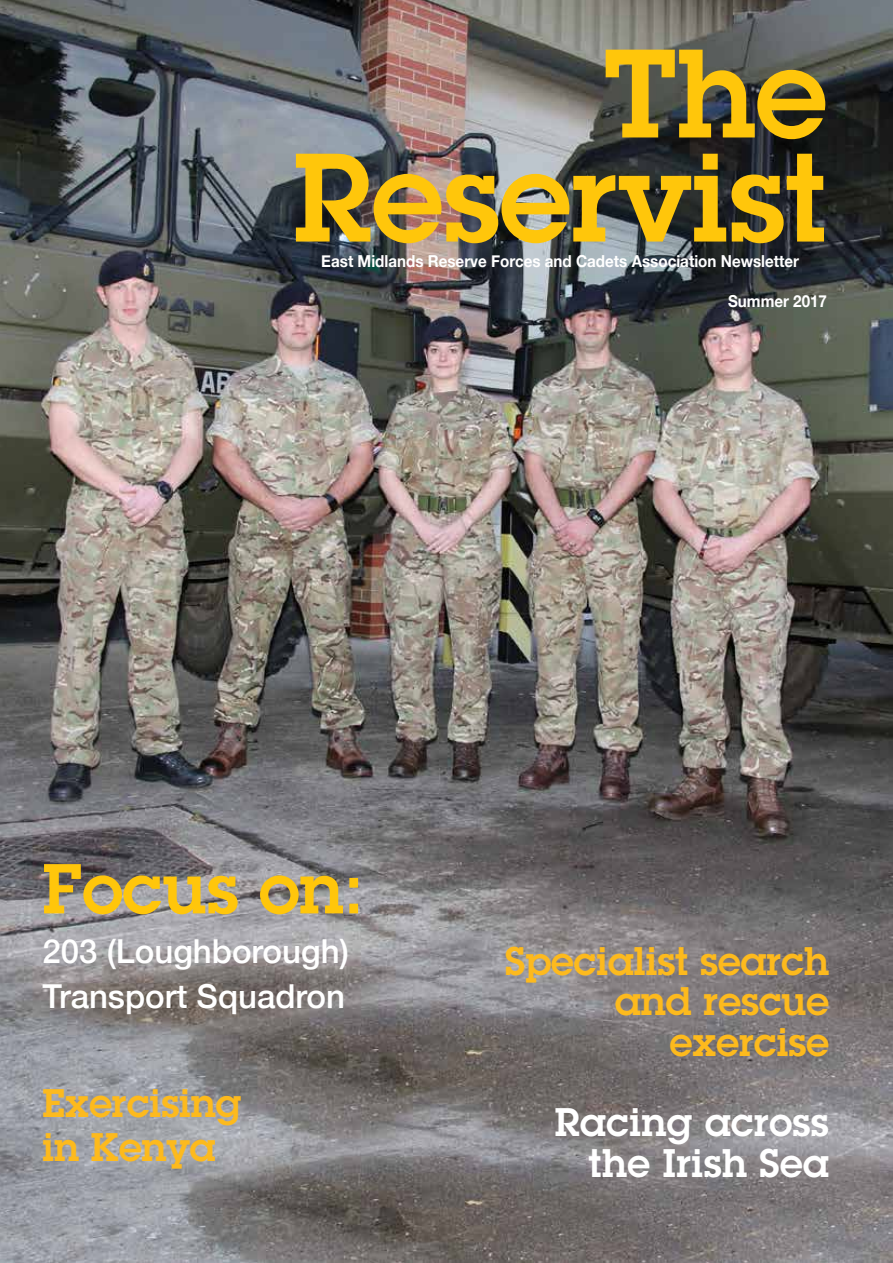
<style>
.page{position:relative;width:893px;height:1263px;background:#fff}
.page>*{position:absolute;margin:0;border:0;box-sizing:border-box;transform-origin:0 0}
.t1{font:600 123px/104.1px "Lubalin Graph";color:#ffc60b;text-align:right}
.t2{font:600 69px "Lubalin Graph";color:#ffc60b}
.t3{font:600 39px/40.5px "Lubalin Graph";color:#fdba1d;text-align:right}
.t4{font:600 39px/40.5px "Lubalin Graph";letter-spacing:.01em;color:#fff;text-align:right}
.t5{font:500 33px/45px "Helvetica Neue";color:#fff}
.t6{font:700 16.5px "Helvetica Neue";color:#fff;scale:.92 1}
</style>
<div class="page">
<img style="left:0;top:0;width:893px;height:1263px">
<h1 class="t1" style="left:293px;top:40px;width:535px">The<br>Reservist</h1>
<p class="t6" style="left:321px;top:248px;width:521px">East Midlands Reserve Forces and Cadets Association Newsletter</p>
<p class="t6" style="left:728px;top:289px;width:109px">Summer 2017</p>
<h2 class="t2" style="left:43px;top:843px;width:323px">Focus on:</h2>
<h3 class="t5" style="left:43px;top:926px;width:308px">203 (Loughborough)<br>Transport Squadron</h3>
<h3 class="t3" style="left:43px;top:1081px;width:201px;line-height:43.5px;text-align:left">Exercising in Kenya</h3>
<h3 class="t3" style="left:505px;top:940px;width:325px">Specialist search and rescue exercise</h3>
<h3 class="t4" style="left:555px;top:1101px;width:276px">Racing across the Irish Sea</h3>
</div>
